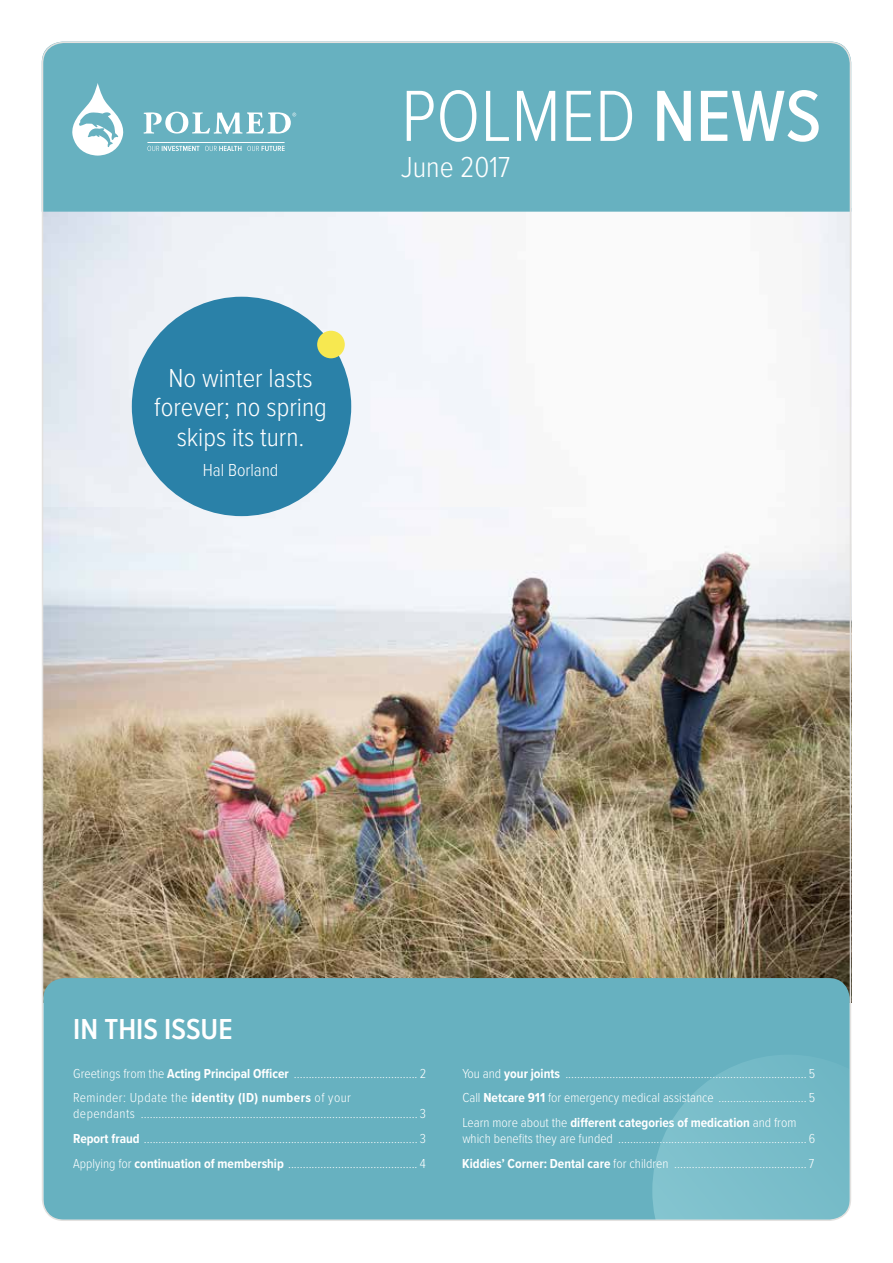
<style>
.page{position:relative;width:893px;height:1263px;background:#fff}
.page>*{position:absolute;margin:0;border:0;box-sizing:border-box;transform-origin:0 0}
.t1{font:300 75px "Proxima Nova Cond";color:#fff}
.t2{font:600 30px "Proxima Nova Cond";color:#fff}
.t3{font:300 30px "Proxima Nova Cond";color:#fff}
.t4{font:300 27px/29.2px "Proxima Nova Cond";color:#fff;text-align:center}
.t5{font:300 18px "Proxima Nova Cond";color:#fff}
.t6{font:300 13.5px/24.8px "Proxima Nova Cond";color:#fff;text-align:justify}
.t7{font:300 13.5px/24.8px "Proxima Nova Cond";letter-spacing:.03em;color:#fff}
.s1{font-weight:500}
.s2{font-weight:700}
</style>
<div class="page">
<img style="left:45px;top:506px;width:803px;height:472px">
<img style="left:45px;top:212px;width:803px;height:294px">
<div style="left:42px;top:42px;width:809px;height:170px;background:#67b1c0"></div>
<div style="left:45px;top:978px;width:803px;height:242px;background:#67b1c0"></div>
<svg style="left:652px;top:1054px;width:198px;height:166px;background:#76bbc8"></svg>
<svg style="left:71px;top:83px;width:53px;height:73px"></svg>
<hr style="left:147px;top:142px;width:138px;height:1px;background:#fff">
<svg style="left:147px;top:146px;width:138px;height:5px"></svg>
<svg style="left:143px;top:111px;width:153px;height:23px"></svg>
<div style="left:132px;top:297px;width:219px;height:219px;background:#2a81a8;border-radius:50%"></div>
<div style="left:317px;top:331px;width:28px;height:27px;background:#f7e850;border-radius:50%"></div>
<h1 class="t1" style="left:401px;top:71px;width:422px">POLMED <span class="s1">NEWS</span></h1>
<h2 class="t3" style="left:401px;top:149px;width:111px">June 2017</h2>
<h3 class="t4" style="left:154px;top:364px;width:174px">No winter lasts forever; no spring skips its turn.</h3>
<h3 class="t5" style="left:203px;top:459px;width:77px">Hal Borland</h3>
<h2 class="t2" style="left:73px;top:1011px;width:161px">IN THIS ISSUE</h2>
<p class="t7" style="left:73px;top:1061px;width:354px">Greetings from the <span class="s2">Acting Principal Officer</span> .......................................... 2<br>Reminder: Update the <span class="s2">identity (ID) numbers</span> of your</p>
<p class="t6" style="left:73px;top:1102px;width:354px">dependants .............................................................................................. 3<br><span class="s2">Report fraud</span> ............................................................................................. 3<br>Applying for <span class="s2">continuation of membership</span> ............................................ 4</p>
<p class="t6" style="left:462px;top:1061px;width:354px">You and <span class="s2">your joints</span> .................................................................................. 5<br>Call <span class="s2">Netcare 911</span> for emergency medical assistance .............................. 5<br>Learn more about the <span class="s2">different categories of medication</span> and from</p>
<p class="t6" style="left:462px;top:1126px;width:354px">which benefits they are funded ................................................................ 6<br><span class="s2">Kiddies’ Corner: Dental care</span> for children ............................................. 7</p>
</div>
